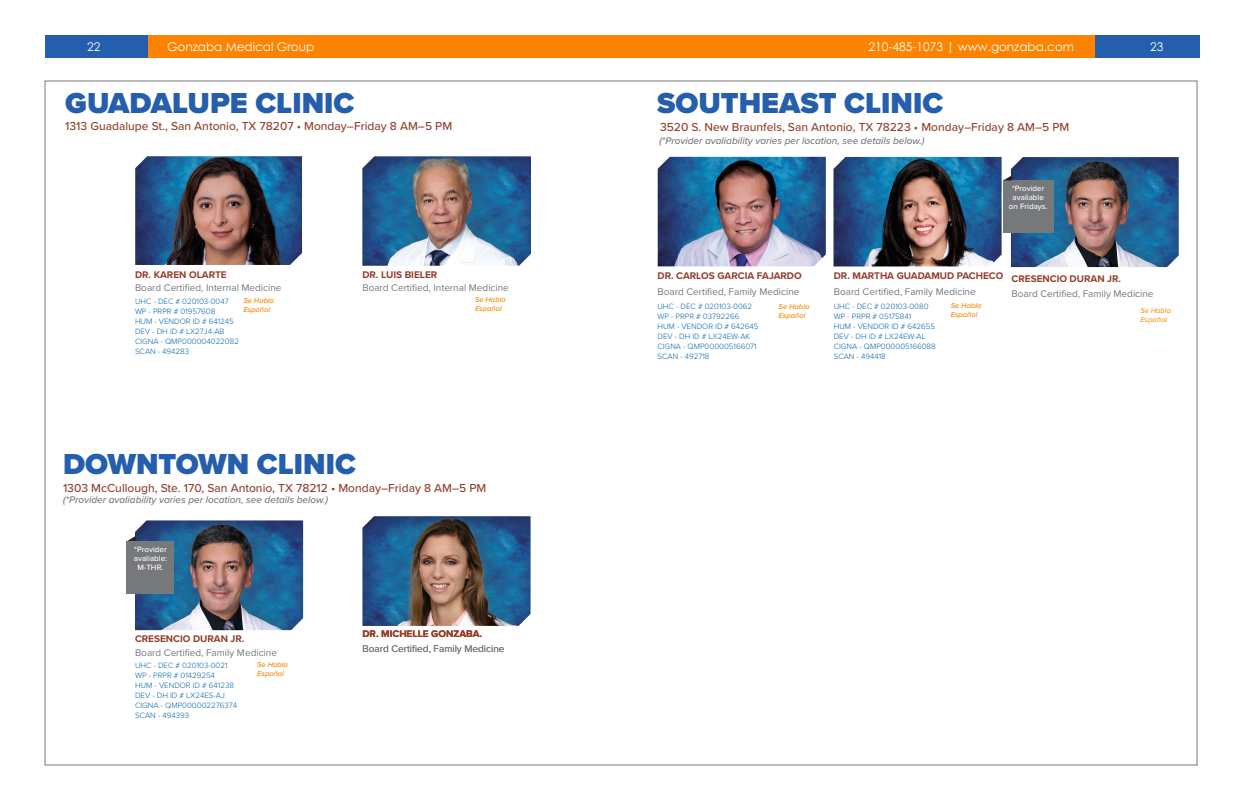
<style>
.page{position:relative;width:1242px;height:810px;background:#fff}
.page>*{position:absolute;margin:0;border:0;box-sizing:border-box;transform-origin:0 0}
.t1{font:900 30px "Proxima Nova";color:#245eac}
.t2{font:500 12px "Proxima Nova";color:#914433}
.t3{font:12px "Century Gothic Pro";color:#fff}
.CREDS{font:10px "Proxima Nova";color:#76787b}
.Names{font:700 10px "Proxima Nova";color:#943e2b}
.t4{font:italic 500 10px "Proxima Nova";color:#76787b}
.DOC-INSURANCE-INFO{font:300 8px/10px "Proxima Nova";color:#0163a8}
.DOC-INSURANCE-INFO-2{font:500 8px/9px "Proxima Nova";color:#fff}
.Languages{font:italic 600 7.5px/9px "Proxima Nova";color:#f79521}
.Languages-2{font:italic 500 7.5px/9px "Proxima Nova";color:#f79521}
</style>
<div class="page">
<img style="left:658px;top:157px;width:168px;height:109px">
<img style="left:834px;top:157px;width:168px;height:109px">
<img style="left:362px;top:516px;width:169px;height:110px">
<img style="left:135px;top:156px;width:167px;height:109px">
<img style="left:135px;top:520px;width:168px;height:110px">
<img style="left:1011px;top:157px;width:168px;height:110px">
<svg style="left:127px;top:536px;width:9px;height:5px"></svg>
<div style="left:127px;top:541px;width:47px;height:53px;background:#76787b"></div>
<div style="left:1003px;top:181px;width:51px;height:52px;background:#76787b"></div>
<svg style="left:1004px;top:175px;width:8px;height:5px"></svg>
<img style="left:362px;top:156px;width:169px;height:110px">
<div style="left:45px;top:35px;width:103px;height:23px;background:#245eac"></div>
<div style="left:1095px;top:35px;width:105px;height:23px;background:#245eac"></div>
<div style="left:149px;top:35px;width:472px;height:23px;background:#ff8300"></div>
<div style="left:621px;top:35px;width:474px;height:23px;background:#ff8300"></div>
<h2 class="t3" style="left:87px;top:39px;width:15px">22</h2>
<h2 class="t3" style="left:167px;top:39px;width:149px">Gonzaba Medical Group</h2>
<h2 class="t3" style="left:869px;top:39px;width:207px">210-485-1073 | www.gonzaba.com</h2>
<h2 class="t3" style="left:1150px;top:39px;width:15px">23</h2>
<p class="t1" style="left:65px;top:81px;width:291px">GUADALUPE CLINIC</p>
<p class="t1" style="left:657px;top:81px;width:288px">SOUTHEAST CLINIC</p>
<p class="t2" style="left:660px;top:119px;width:411px">3520 S. New Braunfels, San Antonio, TX 78223 • Monday–Friday 8 AM–5 PM</p>
<p class="t2" style="left:65px;top:117px;width:389px">1313 Guadalupe St., San Antonio, TX 78207 • Monday–Friday 8 AM–5 PM</p>
<p class="t4" style="left:659px;top:134px;width:267px">(*Provider avaliability varies per location, see details below.)</p>
<p class="DOC-INSURANCE-INFO-2" style="left:1009px;top:184px;width:40px;text-align:center">*Provider avaliable on Fridays.</p>
<p class="Names" style="left:135px;top:267px;width:93px">DR. KAREN OLARTE</p>
<p class="CREDS" style="left:135px;top:280px;width:148px">Board Certified, Internal Medicine</p>
<p class="DOC-INSURANCE-INFO" style="left:135px;top:296px;width:95px">UHC - DEC # 020103-0047</p>
<p class="DOC-INSURANCE-INFO" style="left:135px;top:306px;width:100px">WP - PRPR # 01957608<br>HUM - VENDOR ID # 641245</p>
<p class="DOC-INSURANCE-INFO" style="left:135px;top:326px;width:91px">DEV - DH ID # LX27J4-AB</p>
<p class="DOC-INSURANCE-INFO" style="left:135px;top:336px;width:106px">CIGNA - QMP000004022082</p>
<p class="DOC-INSURANCE-INFO" style="left:135px;top:346px;width:56px">SCAN - 494283</p>
<p class="Names" style="left:362px;top:268px;width:76px">DR. LUIS BIELER</p>
<p class="CREDS" style="left:362px;top:280px;width:148px">Board Certified, Internal Medicine</p>
<p class="Languages" style="left:475px;top:295px;width:32px">Se Habla<br>Español</p>
<p class="Names" style="left:658px;top:268px;width:146px">DR. CARLOS GARCIA FAJARDO</p>
<p class="CREDS" style="left:658px;top:284px;width:144px">Board Certified, Family Medicine</p>
<p class="DOC-INSURANCE-INFO" style="left:658px;top:300px;width:96px">UHC - DEC # 020103-0062</p>
<p class="DOC-INSURANCE-INFO" style="left:658px;top:310px;width:103px">WP - PRPR # 03792266<br>HUM - VENDOR ID # 642645</p>
<p class="DOC-INSURANCE-INFO" style="left:658px;top:330px;width:94px">DEV - DH ID # LX24EW-AK</p>
<p class="DOC-INSURANCE-INFO" style="left:658px;top:340px;width:101px">CIGNA - QMP000005166071</p>
<p class="DOC-INSURANCE-INFO" style="left:658px;top:350px;width:54px">SCAN - 492718</p>
<p class="Names" style="left:834px;top:269px;width:171px">DR. MARTHA GUADAMUD PACHECO</p>
<p class="CREDS" style="left:834px;top:284px;width:144px">Board Certified, Family Medicine</p>
<p class="DOC-INSURANCE-INFO" style="left:834px;top:301px;width:96px">UHC - DEC # 020103-0080</p>
<p class="DOC-INSURANCE-INFO" style="left:834px;top:311px;width:103px">WP - PRPR # 05175841<br>HUM - VENDOR ID # 642655</p>
<p class="DOC-INSURANCE-INFO" style="left:834px;top:331px;width:94px">DEV - DH ID # LX24EW-AL</p>
<p class="DOC-INSURANCE-INFO" style="left:834px;top:341px;width:103px">CIGNA - QMP000005166088</p>
<p class="DOC-INSURANCE-INFO" style="left:834px;top:351px;width:54px">SCAN - 494418</p>
<p class="Languages" style="left:243px;top:296px;width:32px">Se Habla<br>Español</p>
<p class="Languages" style="left:779px;top:302px;width:32px">Se Habla<br>Español</p>
<p class="Languages" style="left:951px;top:301px;width:32px">Se Habla<br>Español</p>
<p class="Names" style="left:1012px;top:272px;width:111px">CRESENCIO DURAN JR.</p>
<p class="CREDS" style="left:1012px;top:286px;width:144px">Board Certified, Family Medicine</p>
<p class="Languages-2" style="left:1140px;top:306px;width:32px">Se Habla<br>Español</p>
<p class="t1" style="left:63px;top:442px;width:294px">DOWNTOWN CLINIC</p>
<p class="t2" style="left:63px;top:479px;width:425px">1303 McCullough, Ste. 170, San Antonio, TX 78212 • Monday–Friday 8 AM–5 PM</p>
<p class="t4" style="left:63px;top:492px;width:267px">(*Provider avaliability varies per location, see details below.)</p>
<p class="DOC-INSURANCE-INFO-2" style="left:134px;top:544px;width:35px">*Provider avaliable:</p>
<p class="DOC-INSURANCE-INFO-2" style="left:137px;top:562px;width:28px">M-THR.</p>
<p class="Names" style="left:135px;top:631px;width:111px">CRESENCIO DURAN JR.</p>
<p class="CREDS" style="left:135px;top:645px;width:144px">Board Certified, Family Medicine</p>
<p class="DOC-INSURANCE-INFO" style="left:135px;top:660px;width:100px">UHC - DEC # 020103-0021<br>WP - PRPR # 01429254<br>HUM - VENDOR ID # 641238</p>
<p class="DOC-INSURANCE-INFO" style="left:135px;top:690px;width:91px">DEV - DH ID # LX24ES-AJ</p>
<p class="DOC-INSURANCE-INFO" style="left:135px;top:700px;width:104px">CIGNA - QMP000002276374</p>
<p class="DOC-INSURANCE-INFO" style="left:135px;top:710px;width:56px">SCAN - 494393</p>
<p class="Languages" style="left:257px;top:660px;width:32px">Se Habla<br>Español</p>
<p class="Names" style="left:362px;top:627px;width:121px">DR. MICHELLE GONZABA.</p>
<p class="CREDS" style="left:362px;top:641px;width:144px">Board Certified, Family Medicine</p>
</div>
